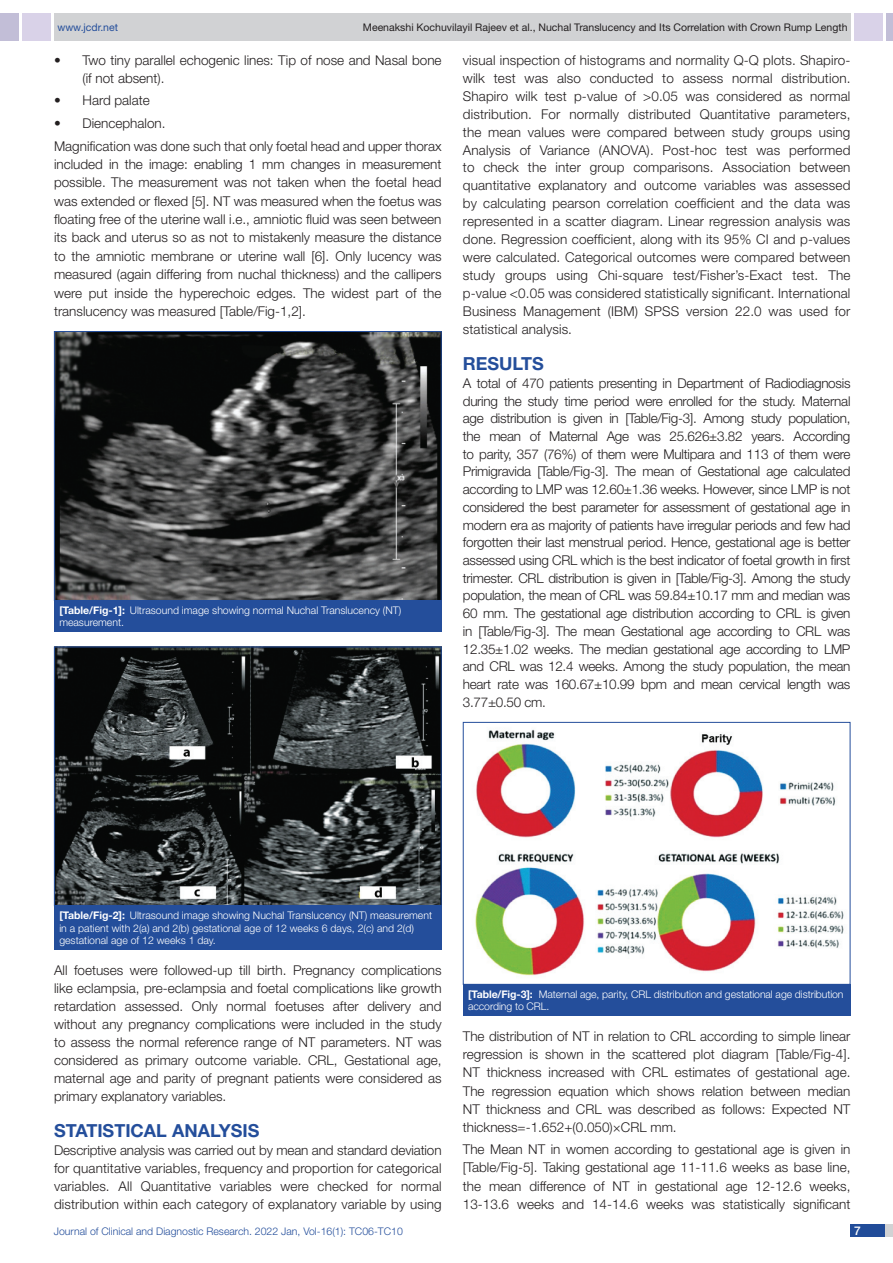
<style>
.page{position:relative;width:893px;height:1263px;background:#fff}
.page>*{position:absolute;margin:0;border:0;box-sizing:border-box;transform-origin:0 0}
.Heading{font:700 18px "Helvetica Neue";color:#244e9b}
.Body_text{font:300 13.5px/18px "Helvetica Neue";color:#231f20;text-align:justify}
.Bullet_list{font:300 13.5px/18.3px "Helvetica Neue";color:#231f20}
.t1{font:500 12px "Helvetica Neue";color:#fff}
.TABLE_FIG{font:300 10.5px/12.6px "Helvetica Neue";color:#fff}
.t2{font:10.5px "Helvetica Neue";color:#231f20}
.t3{font:300 10.5px "Helvetica Neue";color:#244e9b}
.t4{font:10.5px "Helvetica Neue";color:#244e9b}
.s1{font-weight:700}
</style>
<div class="page">
<div style="left:54px;top:13px;width:796px;height:28px;background:#d1d2d4"></div>
<div style="left:0;top:13px;width:19px;height:28px;background:#c2bed7"></div>
<div style="left:22px;top:13px;width:29px;height:28px;background:#d9d2e8"></div>
<div style="left:886px;top:13px;width:7px;height:28px;background:#c2bed7"></div>
<div style="left:854px;top:13px;width:29px;height:28px;background:#d9d2e8"></div>
<div style="left:850px;top:1224px;width:43px;height:13px;background:#d1d2d4"></div>
<div style="left:850px;top:1224px;width:35px;height:13px;background:#214c99"></div>
<img style="left:56px;top:333px;width:384px;height:266px">
<div style="left:54px;top:331px;width:388px;height:270px;border:1px solid #244e9b"></div>
<div style="left:54px;top:600px;width:388px;height:32px;background:#244e9b"></div>
<img style="left:56px;top:648px;width:384px;height:256px">
<div style="left:54px;top:646px;width:388px;height:260px;border:1px solid #244e9b"></div>
<div style="left:54px;top:905px;width:388px;height:44px;background:#244e9b"></div>
<img style="left:475px;top:729px;width:369px;height:247px">
<div style="left:463px;top:722px;width:387px;height:263px;border:1px solid #244e9b"></div>
<div style="left:463px;top:984px;width:387px;height:31px;background:#244e9b"></div>
<p class="t4" style="left:57px;top:21px;width:62px">www.jcdr.net</p>
<p class="t2" style="left:363px;top:21px;width:486px">Meenakshi Kochuvilayil Rajeev et al., Nuchal Translucency and Its Correlation with Crown Rump Length</p>
<p class="Bullet_list" style="left:82px;top:50px;width:361px;text-indent:-28px">• Two tiny parallel echogenic lines: Tip of nose and Nasal bone (if not absent).</p>
<p class="Bullet_list" style="left:54px;top:91px;width:97px">• Hard palate</p>
<p class="Bullet_list" style="left:54px;top:114px;width:113px">• Diencephalon.</p>
<p class="Body_text" style="left:54px;top:136px;width:389px">Magnification was done such that only foetal head and upper thorax included in the image: enabling 1 mm changes in measurement possible. The measurement was not taken when the foetal head was extended or flexed [5]. NT was measured when the foetus was floating free of the uterine wall i.e., amniotic fluid was seen between its back and uterus so as not to mistakenly measure the distance to the amniotic membrane or uterine wall [6]. Only lucency was measured (again differing from nuchal thickness) and the callipers were put inside the hyperechoic edges. The widest part of the translucency was measured [Table/Fig-1,2].</p>
<p class="TABLE_FIG" style="left:59px;top:603px;width:343px"><span class="s1">[Table/Fig-1]:</span> Ultrasound image showing normal Nuchal Translucency (NT) measurement.</p>
<p class="Body_text" style="left:463px;top:51px;width:389px">visual inspection of histograms and normality Q-Q plots. Shapiro&shy;wilk test was also conducted to assess normal distribution.<br>Shapiro wilk test p-value of &gt;0.05 was considered as normal distribution. For normally distributed Quantitative parameters, the mean values were compared between study groups using Analysis of Variance (ANOVA). Post-hoc test was performed to check the inter group comparisons. Association between quantitative explanatory and outcome variables was assessed by calculating pearson correlation coefficient and the data was represented in a scatter diagram. Linear regression analysis was done. Regression coefficient, along with its 95% CI and p-values were calculated. Categorical outcomes were compared between study groups using Chi-square test/Fisher’s-Exact test. The p-value &lt;0.05 was considered statistically significant. International Business Management (IBM) SPSS version 22.0 was used for statistical analysis.</p>
<p class="Heading" style="left:463px;top:352px;width:83px">RESULTS</p>
<p class="Body_text" style="left:463px;top:374px;width:389px">A total of 470 patients presenting in Department of Radiodiagnosis during the study time period were enrolled for the study. Maternal age distribution is given in [Table/Fig-3]. Among study population, the mean of Maternal Age was 25.626±3.82 years. According to parity, 357 (76%) of them were Multipara and 113 of them were Primigravida [Table/Fig-3]. The mean of Gestational age calculated according to LMP was 12.60±1.36 weeks. However, since LMP is not considered the best parameter for assessment of gestational age in modern era as majority of patients have irregular periods and few had forgotten their last menstrual period. Hence, gestational age is better assessed using CRL which is the best indicator of foetal growth in first trimester. CRL distribution is given in [Table/Fig-3]. Among the study population, the mean of CRL was 59.84±10.17 mm and median was 60 mm. The gestational age distribution according to CRL is given in [Table/Fig-3]. The mean Gestational age according to CRL was 12.35±1.02 weeks. The median gestational age according to LMP and CRL was 12.4 weeks. Among the study population, the mean heart rate was 160.67±10.99 bpm and mean cervical length was 3.77±0.50 cm.</p>
<p class="TABLE_FIG" style="left:59px;top:909px;width:374px"><span class="s1">[Table/Fig-2]:</span> Ultrasound image showing Nuchal Translucency (NT) measurement in a patient with 2(a) and 2(b) gestational age of 12 weeks 6 days, 2(c) and 2(d) gestational age of 12 weeks 1 day.</p>
<p class="Body_text" style="left:54px;top:961px;width:389px">All foetuses were followed-up till birth. Pregnancy complications like eclampsia, pre-eclampsia and foetal complications like growth retardation assessed. Only normal foetuses after delivery and without any pregnancy complications were included in the study to assess the normal reference range of NT parameters. NT was considered as primary outcome variable. CRL, Gestational age, maternal age and parity of pregnant patients were considered as primary explanatory variables.</p>
<p class="Heading" style="left:54px;top:1119px;width:207px">STATISTICAL ANALYSIS</p>
<p class="Body_text" style="left:54px;top:1141px;width:389px">Descriptive analysis was carried out by mean and standard deviation for quantitative variables, frequency and proportion for categorical variables. All Quantitative variables were checked for normal distribution within each category of explanatory variable by using</p>
<p class="TABLE_FIG" style="left:468px;top:987px;width:377px"><span class="s1">[Table/Fig-3]:</span> Maternal age, parity, CRL distribution and gestational age distribution according to CRL.</p>
<p class="Body_text" style="left:463px;top:1027px;width:389px">The distribution of NT in relation to CRL according to simple linear regression is shown in the scattered plot diagram [Table/Fig-4].<br>NT thickness increased with CRL estimates of gestational age.<br>The regression equation which shows relation between median NT thickness and CRL was described as follows: Expected NT thickness=-1.652+(0.050)×CRL mm.</p>
<p class="Body_text" style="left:463px;top:1140px;width:389px">The Mean NT in women according to gestational age is given in [Table/Fig-5]. Taking gestational age 11-11.6 weeks as base line, the mean difference of NT in gestational age 12-12.6 weeks, 13-13.6 weeks and 14-14.6 weeks was statistically significant</p>
<p class="t3" style="left:54px;top:1225px;width:350px">Journal of Clinical and Diagnostic Research. 2022 Jan, Vol-16(1): TC06-TC10</p>
<p class="t1" style="left:854px;top:1223px;width:8px">7</p>
</div>
